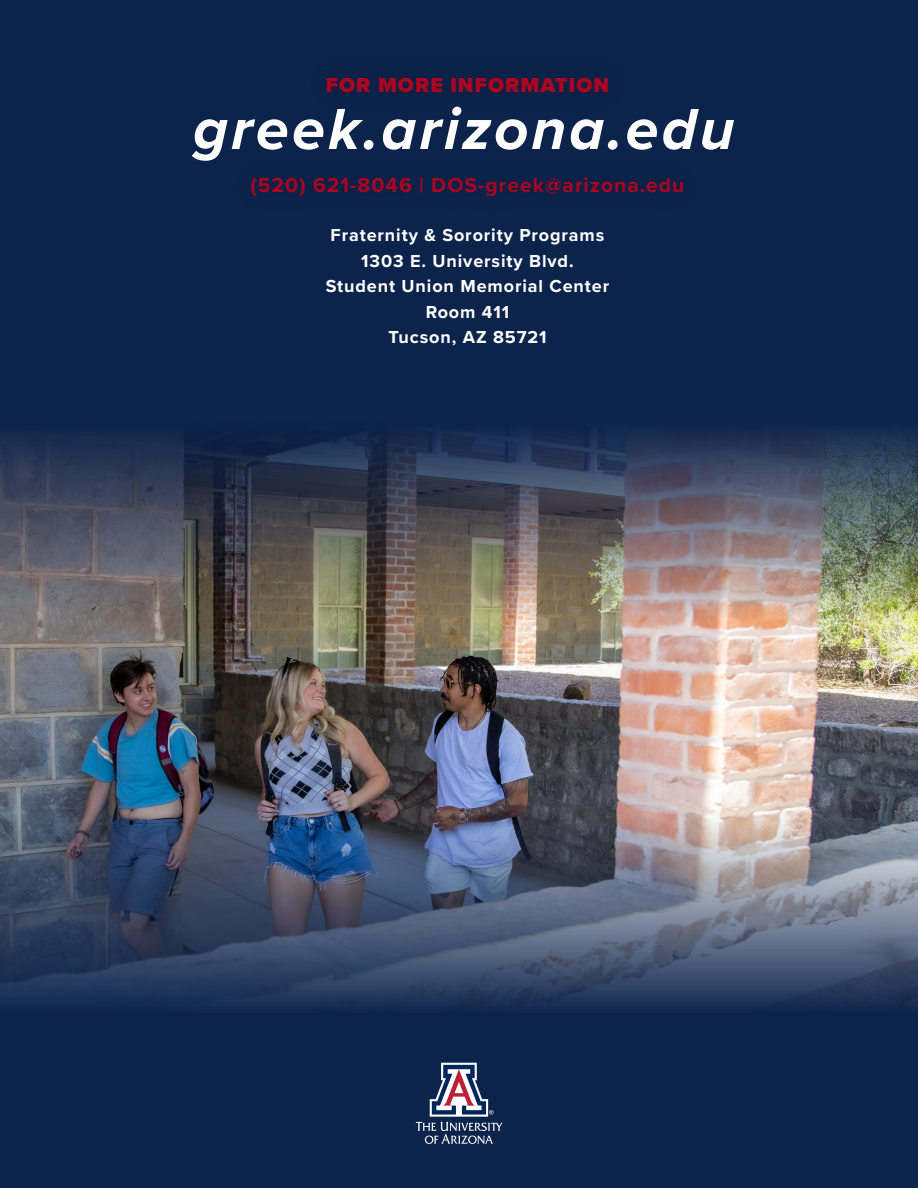
<style>
.page{position:relative;width:918px;height:1188px;background:#fff}
.page>*{position:absolute;margin:0;border:0;box-sizing:border-box;transform-origin:0 0}
.t1{font:italic 700 60px "Proxima Nova";letter-spacing:.05em;color:#fff}
.t2{font:700 21px "Proxima Nova";letter-spacing:.05em;color:#ab0520}
.t3{font:900 21px "Proxima Nova";letter-spacing:.05em;color:#ab0520}
.t4{font:700 18px/25.5px "Proxima Nova";letter-spacing:.05em;color:#fff;text-align:center}
</style>
<div class="page">
<img style="left:0;top:719px;width:918px;height:469px">
<img style="left:0;top:0;width:918px;height:718px">
<svg style="left:416px;top:1063px;width:86px;height:81px"></svg>
<div style="left:230px;top:55px;width:474px;height:163px;background:#0c234b"></div>
<p class="t3" style="left:326px;top:69px;width:285px">FOR MORE INFORMATION</p>
<h1 class="t1" style="left:193px;top:84px;width:543px">greek.arizona.edu</h1>
<p class="t2" style="left:251px;top:169px;width:435px">(520) 621-8046 | DOS-greek@arizona.edu</p>
<p class="t4" style="left:326px;top:222px;width:285px">Fraternity &amp; Sorority Programs<br>1303 E. University Blvd.<br>Student Union Memorial Center<br>Room 411<br>Tucson, AZ 85721</p>
</div>
